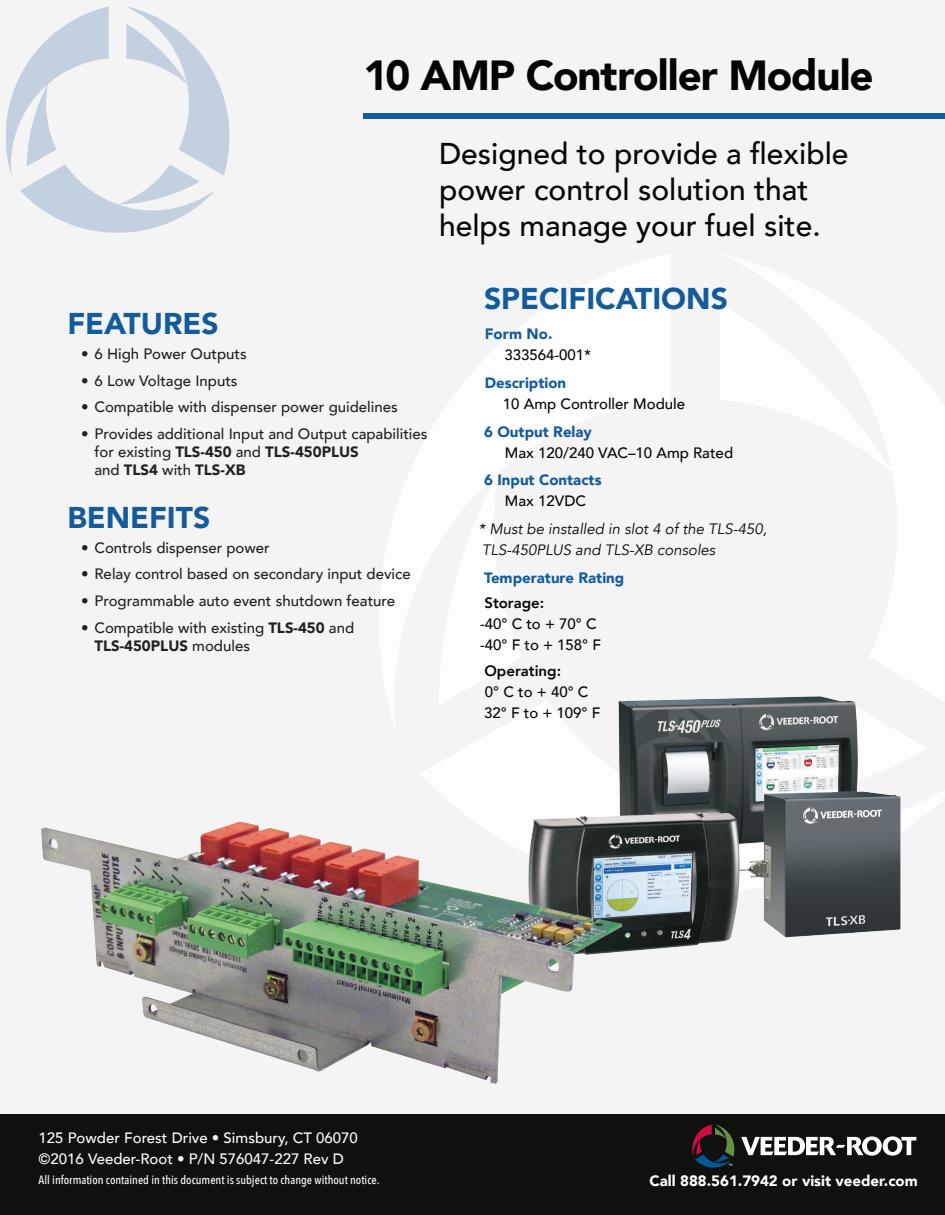
<style>
.page{position:relative;width:945px;height:1215px;background:#fff}
.page>*{position:absolute;margin:0;border:0;box-sizing:border-box;transform-origin:0 0}
.t1{font:900 42px "Avenir";letter-spacing:-.025em;color:#040503}
.t2{font:500 30px/36px "Avenir";color:#070604}
.t3{font:900 30px "Avenir";color:#145b9b}
.t4{font:500 15px/18px "Avenir";color:#231f20}
.t5{font:500 15px "Avenir";color:#070604}
.t6{font:500 15px "Avenir";color:#fcfcfc}
.t7{font:italic 15px "Avenir";color:#070604}
.t8{font:900 15px "Avenir";color:#145b9b}
.t9{font:900 15px "Avenir";color:#fff}
.t10{font:800 15px "Avenir";color:#070604}
.t11{font:500 12px "Avenir Next Condensed";color:#fff}
.s1{font-weight:900}
</style>
<div class="page">
<div style="left:0;top:0;width:945px;height:1115px;background:#f4f4f4"></div>
<img style="left:6px;top:6px;width:224px;height:227px">
<div style="left:363px;top:113px;width:582px;height:6px;background:#145b9b"></div>
<div style="left:0;top:1114px;width:945px;height:101px;background:#10110f"></div>
<img style="left:533px;top:696px;width:368px;height:256px">
<img style="left:42px;top:821px;width:579px;height:262px">
<svg style="left:692px;top:1124px;width:224px;height:44px"></svg>
<p class="t1" style="left:363px;top:39px;width:512px">10 AMP Controller Module</p>
<p class="t2" style="left:439px;top:134px;width:411px">Designed to provide a flexible power control solution that helps manage your fuel site.</p>
<p class="t3" style="left:68px;top:298px;width:153px">FEATURES</p>
<p class="t4" style="left:81px;top:344px;width:167px">• 6 High Power Outputs</p>
<p class="t4" style="left:81px;top:371px;width:158px">• 6 Low Voltage Inputs</p>
<p class="t4" style="left:81px;top:397px;width:318px">• Compatible with dispenser power guidelines</p>
<p class="t4" style="left:94px;top:424px;width:335px;text-indent:-14px">• Provides additional Input and Output capabilities for existing <span class="s1">TLS-450</span> and <span class="s1">TLS-450PLUS<br></span>and <span class="s1">TLS4</span> with <span class="s1">TLS-XB</span></p>
<p class="t3" style="left:68px;top:492px;width:144px">BENEFITS</p>
<p class="t4" style="left:81px;top:538px;width:190px">• Controls dispenser power</p>
<p class="t4" style="left:81px;top:564px;width:331px">• Relay control based on secondary input device</p>
<p class="t4" style="left:81px;top:591px;width:316px">• Programmable auto event shutdown feature</p>
<p class="t4" style="left:94px;top:618px;width:261px;text-indent:-14px">• Compatible with existing <span class="s1">TLS-450</span> and<br><span class="s1">TLS-450PLUS</span> modules</p>
<p class="t3" style="left:484px;top:273px;width:245px">SPECIFICATIONS</p>
<p class="t8" style="left:485px;top:321px;width:69px">Form No.</p>
<p class="t5" style="left:504px;top:342px;width:88px">333564-001*</p>
<p class="t8" style="left:485px;top:370px;width:83px">Description</p>
<p class="t5" style="left:503px;top:391px;width:184px">10 Amp Controller Module</p>
<p class="t8" style="left:484px;top:419px;width:109px">6 Output Relay</p>
<p class="t5" style="left:505px;top:440px;width:230px">Max 120/240 VAC–10 Amp Rated</p>
<p class="t8" style="left:484px;top:467px;width:119px">6 Input Contacts</p>
<p class="t5" style="left:505px;top:488px;width:83px">Max 12VDC</p>
<p class="t7" style="left:479px;top:520px;width:290px">* Must be installed in slot 4 of the TLS-450,</p>
<p class="t7" style="left:482px;top:541px;width:235px">TLS-450PLUS and TLS-XB consoles</p>
<p class="t8" style="left:484px;top:565px;width:142px">Temperature Rating</p>
<p class="t10" style="left:484px;top:589px;width:61px">Storage:</p>
<p class="t5" style="left:480px;top:611px;width:118px">-40° C to + 70° C</p>
<p class="t5" style="left:480px;top:632px;width:122px">-40° F to + 158° F</p>
<p class="t10" style="left:484px;top:657px;width:78px">Operating:</p>
<p class="t5" style="left:485px;top:678px;width:105px">0° C to + 40° C</p>
<p class="t5" style="left:484px;top:699px;width:118px">32° F to + 109° F</p>
<p class="t6" style="left:39px;top:1124px;width:321px">125 Powder Forest Drive • Simsbury, CT 06070</p>
<p class="t6" style="left:39px;top:1145px;width:307px">©2016 Veeder-Root • P/N 576047-227 Rev D</p>
<p class="t11" style="left:39px;top:1172px;width:342px">All information contained in this document is subject to change without notice.</p>
<p class="t9" style="left:650px;top:1168px;width:270px">Call 888.561.7942 or visit veeder.com</p>
</div>
